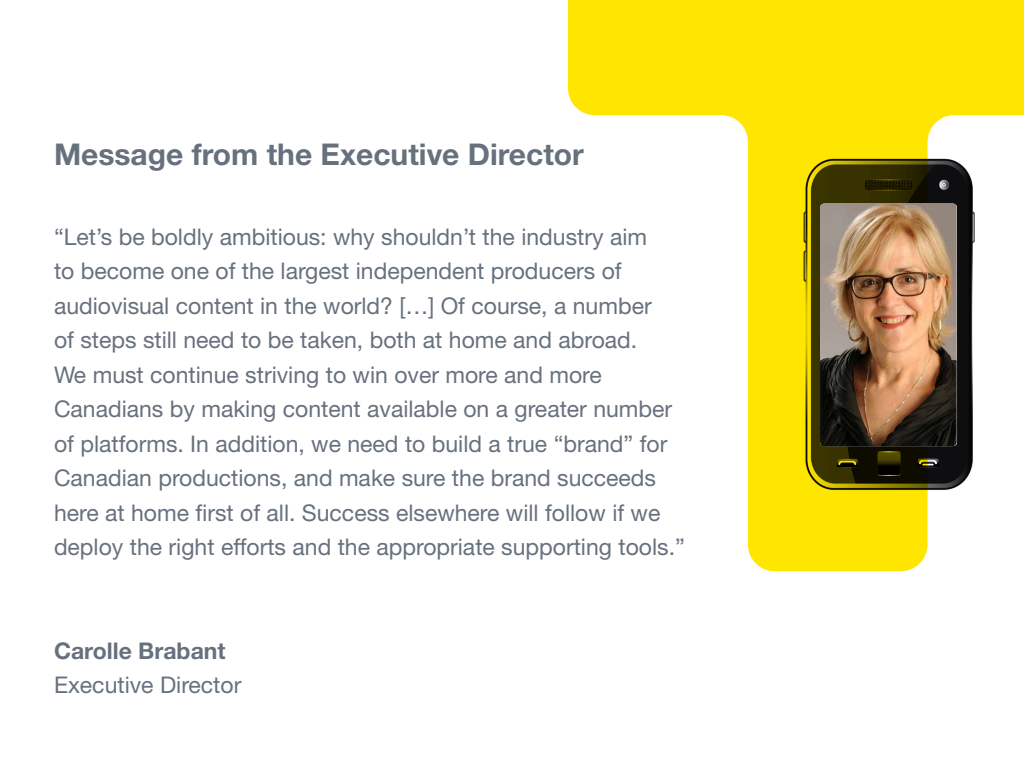
<style>
.page{position:relative;width:1024px;height:768px;background:#fff}
.page>*{position:absolute;margin:0;border:0;box-sizing:border-box;transform-origin:0 0}
.t1{font:700 30px "Helvetica Neue LT Std";color:#67717e}
.t2{font:23px/34.5px "Helvetica Neue LT Std";color:#67717e}
.t3{font:700 23px "Helvetica Neue LT Std";color:#67717e}
</style>
<div class="page">
<svg style="left:568px;top:0;width:456px;height:571px"></svg>
<img style="left:791px;top:129px;width:191px;height:374px">
<img style="left:820px;top:203px;width:137px;height:243px">
<h1 class="t1" style="left:54px;top:136px;width:531px">Message from the Executive Director</h1>
<p class="t2" style="left:54px;top:219px;width:632px">“Let’s be boldly ambitious: why shouldn’t the industry aim<br>to become one of the largest independent producers of audiovisual content in the world? […] Of course, a number<br>of steps still need to be taken, both at home and abroad.<br>We must continue striving to win over more and more Canadians by making content available on a greater number of platforms. In addition, we need to build a true “brand” for Canadian productions, and make sure the brand succeeds here at home first of all. Success elsewhere will follow if we deploy the right efforts and the appropriate supporting tools.”</p>
<p class="t3" style="left:54px;top:636px;width:173px">Carolle Brabant</p>
<p class="t2" style="left:54px;top:668px;width:189px">Executive Director</p>
</div>
